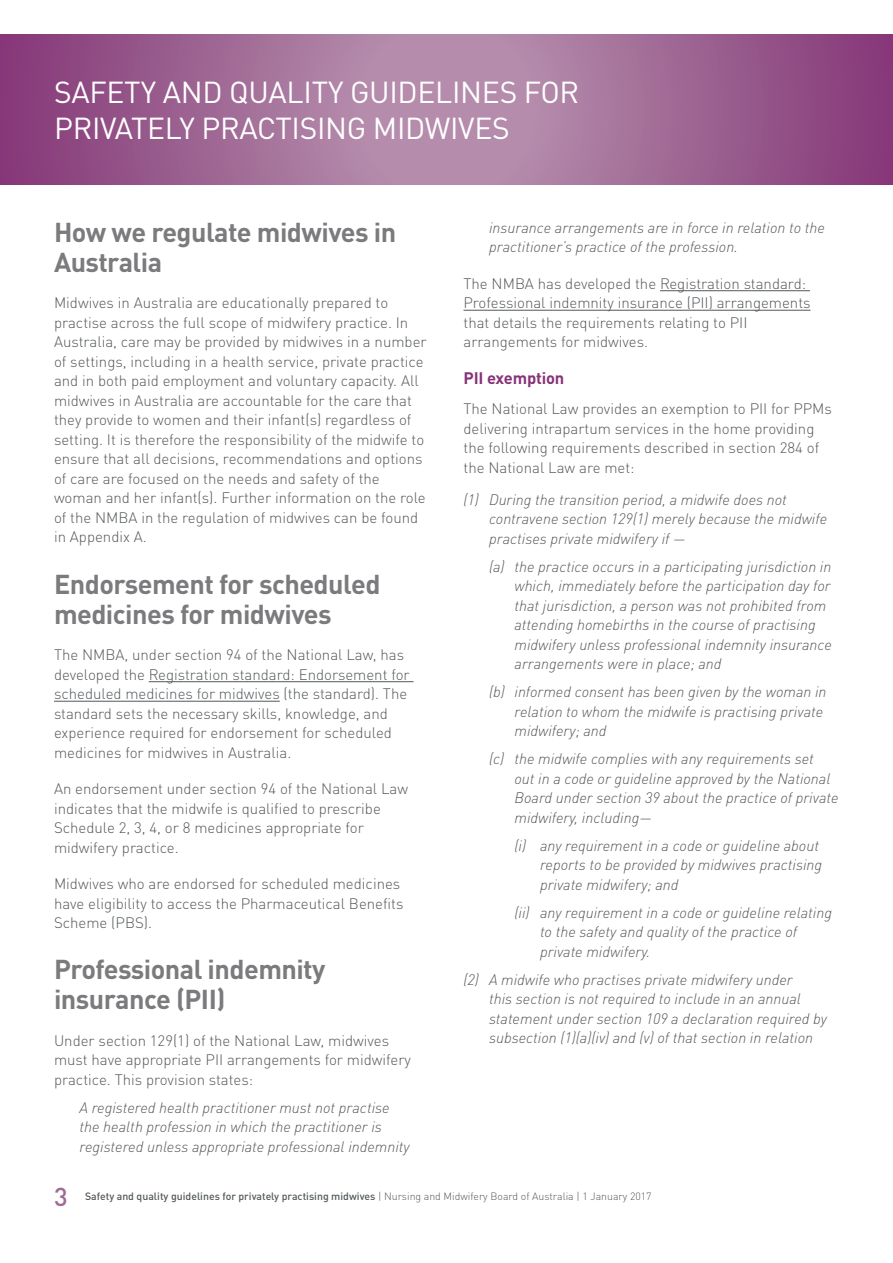
<style>
.page{position:relative;width:893px;height:1263px;background:#fff}
.page>*{position:absolute;margin:0;border:0;box-sizing:border-box;transform-origin:0 0}
.t1{font:30px/36px "DINOT";letter-spacing:-.01em;color:#fff}
.t2{font:700 27px/30px "DINOT";letter-spacing:-.02em;color:#7b7b7e}
.t3{font:500 25.5px "DINOT";color:#a06a95}
.Subheader{font:700 16.5px "DINOT";letter-spacing:-.01em;color:#863478}
.Body{font:300 15px/19.5px "DINOT";color:#54585b}
.Hanging_1{font:italic 300 15px/19.5px "DINOT";color:#54585b}
.Hanging{font:italic 300 15px/19.5px "DINOT";color:#54585b}
.Indent_1{font:italic 300 15px/19.5px "DINOT";color:#54585b}
.Hanging_2{font:italic 300 15px/19.5px "DINOT";color:#54585b}
.t4{font:500 10.5px "DINOT";color:#54585b}
.s1{font-weight:300}
</style>
<div class="page">
<svg style="left:0;top:34px;width:893px;height:150px;background:#a06895"></svg>
<hr style="left:149px;top:681px;width:265px;height:1px;background:#54585b">
<hr style="left:54px;top:701px;width:226px;height:1px;background:#54585b">
<hr style="left:660px;top:290px;width:150px;height:1px;background:#54585b">
<hr style="left:463px;top:310px;width:347px;height:1px;background:#54585b">
<h1 class="t1" style="left:54px;top:74px;width:527px">SAFETY AND QUALITY GUIDELINES FOR<br>PRIVATELY PRACTISING MIDWIVES</h1>
<p class="t2" style="left:54px;top:216px;width:344px">How we regulate midwives in<br>Australia</p>
<p class="Body" style="left:54px;top:293px;width:374px">Midwives in Australia are educationally prepared to practise across the full scope of midwifery practice. In Australia, care may be provided by midwives in a number of settings, including in a health service, private practice and in both paid employment and voluntary capacity. All midwives in Australia are accountable for the care that they provide to women and their infant(s) regardless of setting. It is therefore the responsibility of the midwife to ensure that all decisions, recommendations and options of care are focused on the needs and safety of the woman and her infant(s). Further information on the role of the NMBA in the regulation of midwives can be found in Appendix A.</p>
<p class="t2" style="left:54px;top:568px;width:328px">Endorsement for scheduled medicines for midwives</p>
<p class="Body" style="left:54px;top:645px;width:357px">The NMBA, under section 94 of the National Law, has developed the Registration standard: Endorsement for scheduled medicines for midwives (the standard). The standard sets the necessary skills, knowledge, and experience required for endorsement for scheduled medicines for midwives in Australia.</p>
<p class="Body" style="left:54px;top:779px;width:356px">An endorsement under section 94 of the National Law indicates that the midwife is qualified to prescribe Schedule 2, 3, 4, or 8 medicines appropriate for midwifery practice.</p>
<p class="Body" style="left:54px;top:874px;width:351px">Midwives who are endorsed for scheduled medicines have eligibility to access the Pharmaceutical Benefits<br>Scheme (PBS).</p>
<p class="t2" style="left:54px;top:954px;width:273px">Professional indemnity insurance (PII)</p>
<p class="Body" style="left:54px;top:1030px;width:358px">Under section 129(1) of the National Law, midwives must have appropriate PII arrangements for midwifery practice. This provision states:</p>
<p class="Indent_1" style="left:80px;top:1098px;width:332px">A registered health practitioner must not practise the health profession in which the practitioner is registered unless appropriate professional indemnity</p>
<p class="Indent_1" style="left:489px;top:217px;width:337px">insurance arrangements are in force in relation to the practitioner’s practice of the profession.</p>
<p class="Body" style="left:463px;top:273px;width:349px">The NMBA has developed the Registration standard:<br>Professional indemnity insurance (PII) arrangements that details the requirements relating to PII arrangements for midwives.</p>
<p class="Subheader" style="left:463px;top:367px;width:102px">PII exemption</p>
<p class="Body" style="left:463px;top:399px;width:370px">The National Law provides an exemption to PII for PPMs delivering intrapartum services in the home providing the following requirements described in section 284 of the National Law are met:</p>
<p class="Hanging" style="left:489px;top:490px;width:340px;text-indent:-26px">(1) During the transition period, a midwife does not contravene section 129(1) merely because the midwife practises private midwifery if —</p>
<p class="Hanging_1" style="left:514px;top:557px;width:319px;text-indent:-26px">(a) the practice occurs in a participating jurisdiction in which, immediately before the participation day for that jurisdiction, a person was not prohibited from attending homebirths in the course of practising midwifery unless professional indemnity insurance arrangements were in place; and</p>
<p class="Hanging_1" style="left:514px;top:682px;width:314px;text-indent:-26px">(b) informed consent has been given by the woman in relation to whom the midwife is practising private midwifery; and</p>
<p class="Hanging_1" style="left:514px;top:749px;width:326px;text-indent:-26px">(c) the midwife complies with any requirements set<br>out in a code or guideline approved by the National Board under section 39 about the practice of private midwifery, including—</p>
<p class="Hanging_2" style="left:540px;top:836px;width:284px;text-indent:-26px">(i) any requirement in a code or guideline about reports to be provided by midwives practising private midwifery; and</p>
<p class="Hanging_2" style="left:540px;top:903px;width:294px;text-indent:-26px">(ii) any requirement in a code or guideline relating to the safety and quality of the practice of private midwifery.</p>
<p class="Hanging" style="left:489px;top:970px;width:339px;text-indent:-26px">(2) A midwife who practises private midwifery under<br>this section is not required to include in an annual statement under section 109 a declaration required by subsection (1)(a)(iv) and (v) of that section in relation</p>
<h3 class="t3" style="left:54px;top:1180px;width:15px">3</h3>
<p class="t4" style="left:85px;top:1190px;width:568px">Safety and quality guidelines for privately practising midwives <span class="s1">| Nursing and Midwifery Board of Australia | 1 January 2017</span></p>
</div>
